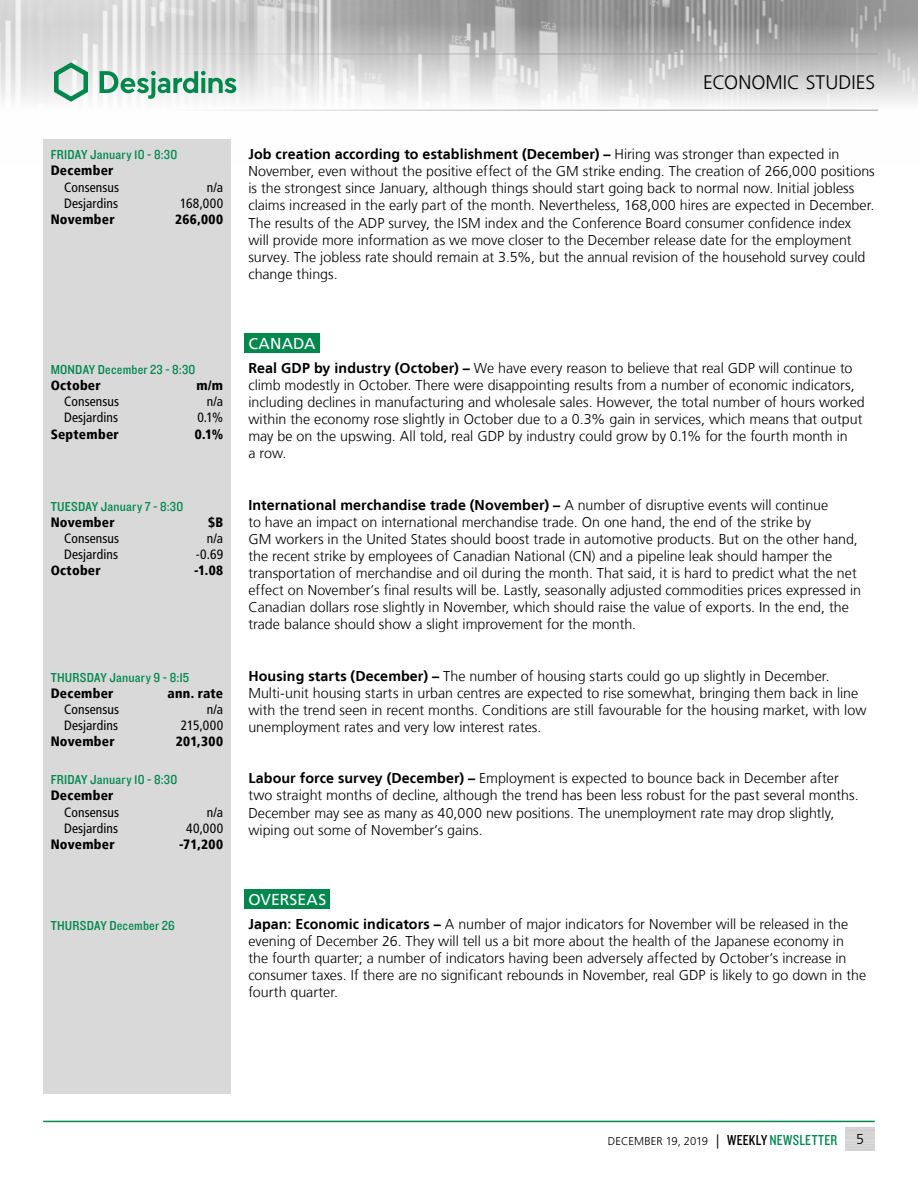
<style>
.page{position:relative;width:918px;height:1188px;background:#fff}
.page>*{position:absolute;margin:0;border:0;box-sizing:border-box;transform-origin:0 0}
.t1{font:300 19.5px "Frutiger LT";letter-spacing:.005em;color:#000}
.t2{font:15.75px "Frutiger LT";letter-spacing:.01em;color:#fff}
.t3{font:300 14.25px/17.1px "Frutiger LT";color:#000}
.t4{font:condensed 13.5px "Frutiger LT";letter-spacing:.01em;color:#000}
.t5{font:900 condensed 13.5px "Frutiger LT";letter-spacing:.02em;color:#000}
.t6{font:13.5px "Knockout 30 Junior Welterwt";letter-spacing:.015em;color:#00874e}
.t7{font:300 11.25px "Frutiger LT";color:#000}
.s1{font-weight:700}
.s2{font-size:14.25px}
.s3{font-family:"Knockout 29 Junior Ltweight";font-weight:400;font-size:15px}
.s4{font-family:"Knockout 29 Junior Ltweight";font-weight:400;font-size:15px;color:#00874e}
</style>
<div class="page">
<img style="left:0;top:0;width:918px;height:110px">
<hr style="left:0;top:54px;width:878px;height:1px;background:#9d9d9c">
<hr style="left:0;top:110px;width:878px;height:1px;background:#9d9d9c">
<svg style="left:54px;top:62px;width:34px;height:40px"></svg>
<svg style="left:100px;top:71px;width:136px;height:28px"></svg>
<hr style="left:43px;top:1121px;width:832px;height:1px;background:#00874e">
<div style="left:244px;top:333px;width:76px;height:20px;background:#00874e"></div>
<div style="left:244px;top:889px;width:86px;height:20px;background:#00874e"></div>
<div style="left:43px;top:139px;width:188px;height:955px;background:#d9d9d9"></div>
<p class="t6" style="left:51px;top:146px;width:128px">FRIDAY January 10 - 8:30</p>
<p class="t5" style="left:51px;top:163px;width:64px">December</p>
<p class="t4" style="left:64px;top:179px;width:57px">Consensus</p>
<p class="t4" style="left:207px;top:179px;width:18px">n/a</p>
<p class="t4" style="left:64px;top:195px;width:55px">Desjardins</p>
<p class="t4" style="left:180px;top:195px;width:45px">168,000</p>
<p class="t5" style="left:51px;top:211px;width:65px">November</p>
<p class="t5" style="left:175px;top:211px;width:49px">266,000</p>
<p class="t6" style="left:51px;top:360px;width:146px">MONDAY December 23 - 8:30</p>
<p class="t5" style="left:51px;top:377px;width:52px">October</p>
<p class="t5" style="left:196px;top:377px;width:28px">m/m</p>
<p class="t4" style="left:64px;top:394px;width:57px">Consensus</p>
<p class="t4" style="left:207px;top:394px;width:18px">n/a</p>
<p class="t4" style="left:64px;top:410px;width:55px">Desjardins</p>
<p class="t4" style="left:197px;top:410px;width:27px">0.1%</p>
<p class="t5" style="left:51px;top:426px;width:70px">September</p>
<p class="t5" style="left:195px;top:426px;width:30px">0.1%</p>
<p class="t6" style="left:51px;top:497px;width:134px">TUESDAY January 7 - 8:30</p>
<p class="t5" style="left:51px;top:514px;width:65px">November</p>
<p class="t5" style="left:208px;top:514px;width:17px">$B</p>
<p class="t4" style="left:64px;top:530px;width:57px">Consensus</p>
<p class="t4" style="left:207px;top:530px;width:18px">n/a</p>
<p class="t4" style="left:64px;top:547px;width:55px">Desjardins</p>
<p class="t4" style="left:196px;top:547px;width:29px">-0.69</p>
<p class="t5" style="left:51px;top:563px;width:52px">October</p>
<p class="t5" style="left:194px;top:563px;width:31px">-1.08</p>
<p class="t6" style="left:51px;top:668px;width:140px">THURSDAY January 9 - 8:15</p>
<p class="t5" style="left:51px;top:685px;width:64px">December</p>
<p class="t5" style="left:168px;top:685px;width:57px">ann. rate</p>
<p class="t4" style="left:64px;top:701px;width:57px">Consensus</p>
<p class="t4" style="left:207px;top:701px;width:18px">n/a</p>
<p class="t4" style="left:64px;top:718px;width:55px">Desjardins</p>
<p class="t4" style="left:181px;top:718px;width:44px">215,000</p>
<p class="t5" style="left:51px;top:734px;width:65px">November</p>
<p class="t5" style="left:176px;top:734px;width:49px">201,300</p>
<p class="t6" style="left:51px;top:771px;width:128px">FRIDAY January 10 - 8:30</p>
<p class="t5" style="left:51px;top:788px;width:64px">December</p>
<p class="t4" style="left:64px;top:804px;width:57px">Consensus</p>
<p class="t4" style="left:207px;top:804px;width:18px">n/a</p>
<p class="t4" style="left:64px;top:820px;width:55px">Desjardins</p>
<p class="t4" style="left:186px;top:820px;width:38px">40,000</p>
<p class="t5" style="left:51px;top:836px;width:65px">November</p>
<p class="t5" style="left:179px;top:836px;width:45px">-71,200</p>
<p class="t6" style="left:51px;top:916px;width:126px">THURSDAY December 26</p>
<h1 class="t1" style="left:703px;top:72px;width:174px">ECONOMIC STUDIES</h1>
<p class="t3" style="left:248px;top:146px;width:628px"><span class="s1">Job creation according to establishment (December) –</span> Hiring was stronger than expected in November, even without the positive effect of the GM strike ending. The creation of 266,000 positions is the strongest since January, although things should start going back to normal now. Initial jobless claims increased in the early part of the month. Nevertheless, 168,000 hires are expected in December.<br>The results of the ADP survey, the ISM index and the Conference Board consumer confidence index will provide more information as we move closer to the December release date for the employment survey. The jobless rate should remain at 3.5%, but the annual revision of the household survey could change things.</p>
<p class="t2" style="left:248px;top:334px;width:69px">CANADA</p>
<p class="t3" style="left:248px;top:360px;width:618px"><span class="s1">Real GDP by industry (October) –</span> We have every reason to believe that real GDP will continue to climb modestly in October. There were disappointing results from a number of economic indicators, including declines in manufacturing and wholesale sales. However, the total number of hours worked within the economy rose slightly in October due to a 0.3% gain in services, which means that output may be on the upswing. All told, real GDP by industry could grow by 0.1% for the fourth month in<br>a row.</p>
<p class="t3" style="left:248px;top:496px;width:614px"><span class="s1">International merchandise trade (November) –</span> A number of disruptive events will continue<br>to have an impact on international merchandise trade. On one hand, the end of the strike by<br>GM workers in the United States should boost trade in automotive products. But on the other hand, the recent strike by employees of Canadian National (CN) and a pipeline leak should hamper the transportation of merchandise and oil during the month. That said, it is hard to predict what the net effect on November’s final results will be. Lastly, seasonally adjusted commodities prices expressed in Canadian dollars rose slightly in November, which should raise the value of exports. In the end, the trade balance should show a slight improvement for the month.</p>
<p class="t3" style="left:248px;top:667px;width:620px"><span class="s1">Housing starts (December) –</span> The number of housing starts could go up slightly in December.<br>Multi-unit housing starts in urban centres are expected to rise somewhat, bringing them back in line with the trend seen in recent months. Conditions are still favourable for the housing market, with low unemployment rates and very low interest rates.</p>
<p class="t3" style="left:248px;top:770px;width:612px"><span class="s1">Labour force survey (December) –</span> Employment is expected to bounce back in December after two straight months of decline, although the trend has been less robust for the past several months.<br>December may see as many as 40,000 new positions. The unemployment rate may drop slightly, wiping out some of November’s gains.</p>
<p class="t2" style="left:248px;top:890px;width:79px">OVERSEAS</p>
<p class="t3" style="left:248px;top:915px;width:619px"><span class="s1">Japan: Economic indicators –</span> A number of major indicators for November will be released in the evening of December 26. They will tell us a bit more about the health of the Japanese economy in the fourth quarter; a number of indicators having been adversely affected by October’s increase in consumer taxes. If there are no significant rebounds in November, real GDP is likely to go down in the fourth quarter.</p>
<p class="t7" style="left:608px;top:1135px;width:231px">DECEMBER 19, 2019 <span class="s2">|</span> <span class="s3">WEEKLY</span> <span class="s4">NEWSLETTER</span></p>
<p class="t3" style="left:856px;top:1131px;width:9px">5</p>
</div>
